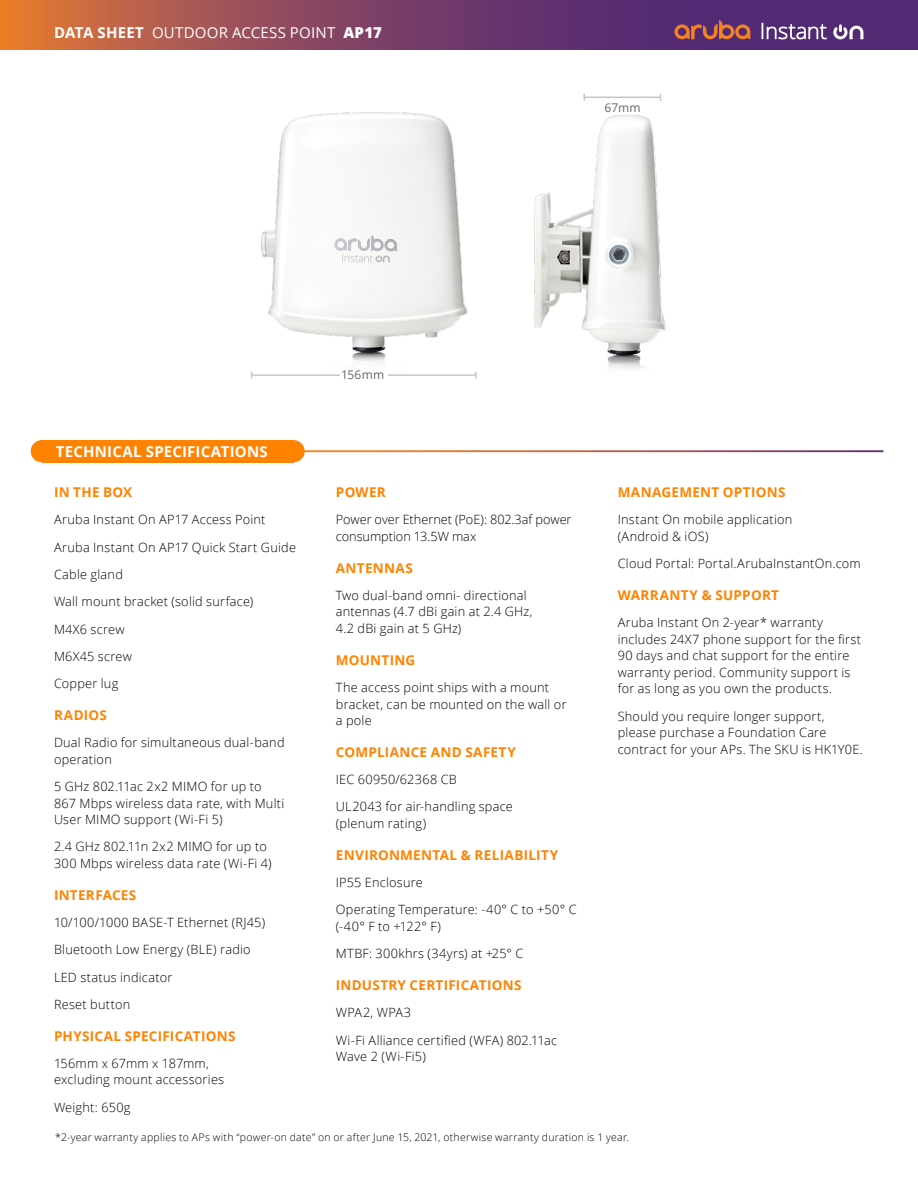
<style>
.page{position:relative;width:918px;height:1188px;background:#fff}
.page>*{position:absolute;margin:0;border:0;box-sizing:border-box;transform-origin:0 0}
.t1{font:15px "Open Sans";letter-spacing:.015em;color:#fff}
.t2{font:700 15px "Open Sans";letter-spacing:.015em;color:#fff}
.t3{font:700 13.5px "Open Sans";letter-spacing:.02em;color:#ff8300}
.t4{font:300 12.75px/16.5px "Open Sans";letter-spacing:.02em;color:#000}
.t5{font:300 12.75px/16.5px "Open Sans";color:#000}
.t6{font:12px "Open Sans";letter-spacing:.02em;color:#65656a}
.t7{font:300 10.5px "Open Sans";letter-spacing:.025em;color:#000}
.s1{font-weight:700}
.s2{font-weight:800}
</style>
<div class="page">
<svg style="left:0;top:0;width:918px;height:49px;background:#814261"></svg>
<svg style="left:674px;top:20px;width:76px;height:19px"></svg>
<svg style="left:833px;top:24px;width:30px;height:15px"></svg>
<svg style="left:762px;top:23px;width:65px;height:16px"></svg>
<div style="left:282px;top:440px;width:23px;height:22px;background:#ff8300;border-radius:50%"></div>
<div style="left:31px;top:440px;width:22px;height:22px;background:#ff8300;border-radius:50%"></div>
<div style="left:42px;top:440px;width:252px;height:22px;background:#ff8300"></div>
<hr style="left:303px;top:450px;width:580px;height:2px;background:#fff">
<img style="left:250px;top:112px;width:227px;height:267px">
<img style="left:533px;top:94px;width:133px;height:275px">
<p class="t1" style="left:54px;top:23px;width:329px"><span class="s1">DATA SHEET</span> OUTDOOR ACCESS POINT <span class="s2">AP17</span></p>
<p class="t6" style="left:604px;top:99px;width:38px">67mm</p>
<p class="t2" style="left:56px;top:441px;width:213px">TECHNICAL SPECIFICATIONS</p>
<p class="t3" style="left:54px;top:483px;width:80px">IN THE BOX</p>
<p class="t4" style="left:54px;top:506px;width:244px;line-height:27.3px">Aruba Instant On AP17 Access Point<br>Aruba Instant On AP17 Quick Start Guide<br>Cable gland<br>Wall mount bracket (solid surface)<br>M4X6 screw<br>M6X45 screw<br>Copper lug</p>
<p class="t3" style="left:54px;top:706px;width:55px">RADIOS</p>
<p class="t4" style="left:54px;top:734px;width:232px">Dual Radio for simultaneous dual-band operation</p>
<p class="t4" style="left:54px;top:778px;width:232px">5 GHz 802.11ac 2x2 MIMO for up to<br>867 Mbps wireless data rate, with Multi<br>User MIMO support (Wi-Fi 5)</p>
<p class="t4" style="left:54px;top:838px;width:219px">2.4 GHz 802.11n 2x2 MIMO for up to<br>300 Mbps wireless data rate (Wi-Fi 4)</p>
<p class="t3" style="left:54px;top:885px;width:84px">INTERFACES</p>
<p class="t4" style="left:54px;top:908px;width:213px;line-height:27.3px">10/100/1000 BASE-T Ethernet (RJ45)<br>Bluetooth Low Energy (BLE) radio<br>LED status indicator<br>Reset button</p>
<p class="t3" style="left:54px;top:1026px;width:183px">PHYSICAL SPECIFICATIONS</p>
<p class="t4" style="left:54px;top:1055px;width:172px">156mm x 67mm x 187mm, excluding mount accessories</p>
<p class="t4" style="left:54px;top:1099px;width:78px">Weight: 650g</p>
<p class="t6" style="left:341px;top:366px;width:45px">156mm</p>
<p class="t3" style="left:336px;top:483px;width:52px">POWER</p>
<p class="t5" style="left:336px;top:511px;width:237px">Power over Ethernet (PoE): 802.3af power consumption 13.5W max</p>
<p class="t3" style="left:336px;top:558px;width:79px">ANTENNAS</p>
<p class="t4" style="left:336px;top:587px;width:198px">Two dual-band omni- directional antennas (4.7 dBi gain at 2.4 GHz,<br>4.2 dBi gain at 5 GHz)</p>
<p class="t3" style="left:336px;top:650px;width:81px">MOUNTING</p>
<p class="t4" style="left:336px;top:679px;width:232px">The access point ships with a mount bracket, can be mounted on the wall or a pole</p>
<p class="t3" style="left:336px;top:742px;width:181px">COMPLIANCE AND SAFETY</p>
<p class="t4" style="left:336px;top:766px;width:179px;line-height:27.3px">IEC 60950/62368 CB<br>UL2043 for air-handling space</p>
<p class="t4" style="left:336px;top:815px;width:92px">(plenum rating)</p>
<p class="t3" style="left:336px;top:845px;width:224px">ENVIRONMENTAL &amp; RELIABILITY</p>
<p class="t4" style="left:336px;top:868px;width:242px;line-height:27.3px">IP55 Enclosure<br>Operating Temperature: -40° C to +50° C</p>
<p class="t4" style="left:336px;top:912px;width:189px;line-height:27.3px">(-40° F to +122° F)<br>MTBF: 300khrs (34yrs) at +25° C</p>
<p class="t3" style="left:336px;top:976px;width:187px">INDUSTRY CERTIFICATIONS</p>
<p class="t4" style="left:336px;top:999px;width:223px;line-height:27.3px">WPA2, WPA3<br>Wi-Fi Alliance certified (WFA) 802.11ac</p>
<p class="t4" style="left:336px;top:1048px;width:92px">Wave 2 (Wi-Fi5)</p>
<p class="t3" style="left:618px;top:483px;width:169px">MANAGEMENT OPTIONS</p>
<p class="t4" style="left:618px;top:511px;width:176px">Instant On mobile application (Android &amp; iOS)</p>
<p class="t4" style="left:618px;top:555px;width:245px">Cloud Portal: Portal.ArubaInstantOn.com</p>
<p class="t3" style="left:618px;top:586px;width:163px">WARRANTY &amp; SUPPORT</p>
<p class="t4" style="left:618px;top:614px;width:245px">Aruba Instant On 2-year* warranty includes 24X7 phone support for the first 90 days and chat support for the entire warranty period. Community support is for as long as you own the products.</p>
<p class="t4" style="left:618px;top:707px;width:246px">Should you require longer support, please purchase a Foundation Care contract for your APs. The SKU is HK1Y0E.</p>
<p class="t7" style="left:55px;top:1130px;width:576px">*2-year warranty applies to APs with “power-on date” on or after June 15, 2021, otherwise warranty duration is 1 year.</p>
</div>
